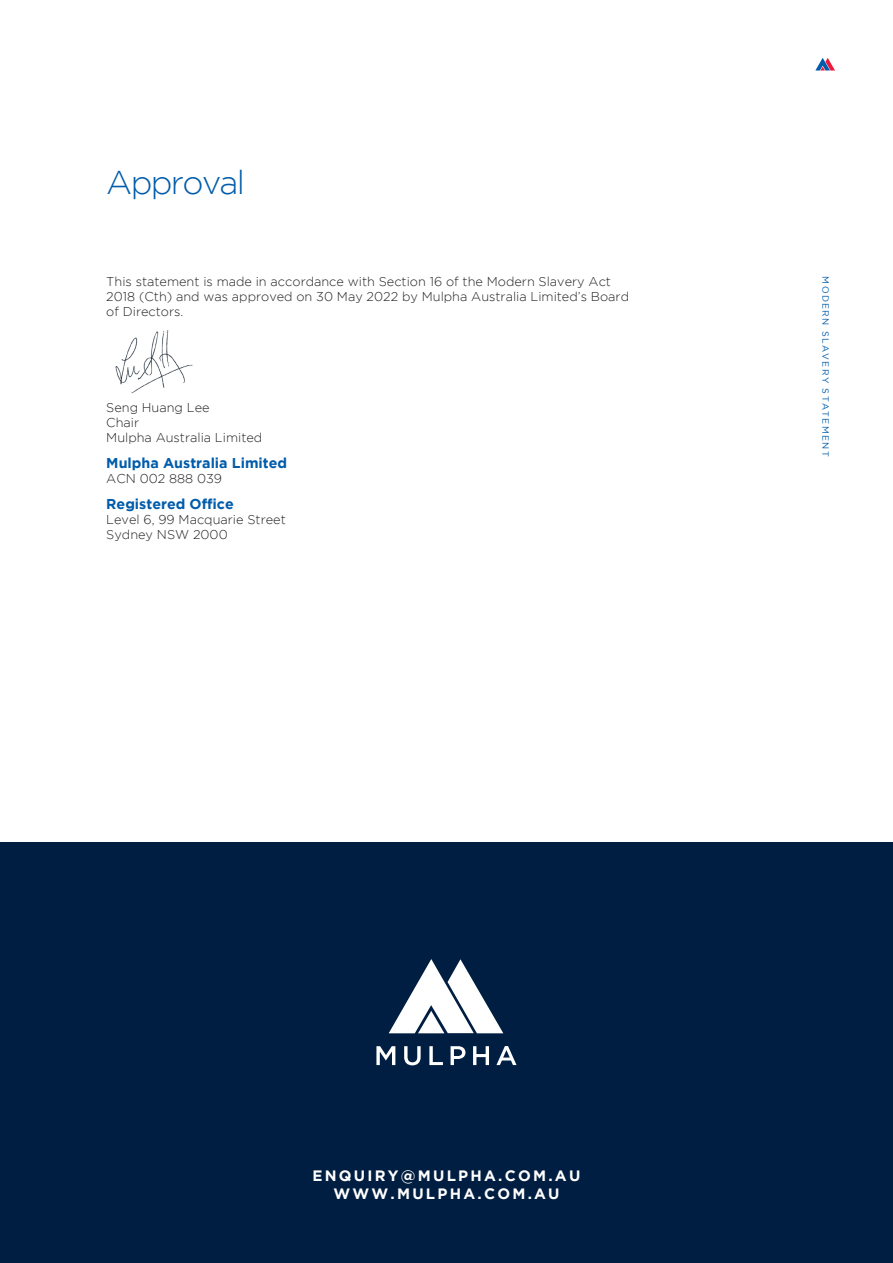
<style>
.page{position:relative;width:893px;height:1263px;background:#fff}
.page>*{position:absolute;margin:0;border:0;box-sizing:border-box;transform-origin:0 0}
.t1{font:300 33px "Gotham";letter-spacing:-.05em;color:#005cab}
.t2{font:700 15px "Gotham";letter-spacing:.15em;color:#fff}
.body{font:700 14.25px "Gotham";color:#005cab}
.body_bold{font:700 14.25px "Gotham";color:#005cab}
.body-2{font:300 12.75px/15.3px "Gotham";color:#231f20}
.t3{font:9px "Gotham";letter-spacing:.15em;color:#005cab}
</style>
<div class="page">
<svg style="left:815px;top:58px;width:20px;height:13px"></svg>
<div style="left:0;top:842px;width:893px;height:421px;background:#001e41"></div>
<svg style="left:376px;top:1046px;width:19px;height:19px"></svg>
<svg style="left:404px;top:1046px;width:17px;height:19px"></svg>
<svg style="left:429px;top:1046px;width:14px;height:19px"></svg>
<svg style="left:451px;top:1046px;width:14px;height:19px"></svg>
<svg style="left:473px;top:1046px;width:16px;height:19px"></svg>
<svg style="left:496px;top:1046px;width:20px;height:19px"></svg>
<svg style="left:389px;top:959px;width:114px;height:74px"></svg>
<img style="left:115px;top:330px;width:78px;height:64px">
<p class="t1" style="left:106px;top:165px;width:140px">Approval</p>
<p class="body-2" style="left:106px;top:273px;width:524px">This statement is made in accordance with Section 16 of the Modern Slavery Act<br>2018 (Cth) and was approved on 30 May 2022 by Mulpha Australia Limited’s Board of Directors.</p>
<p class="body-2" style="left:106px;top:399px;width:157px">Seng Huang Lee<br>Chair<br>Mulpha Australia Limited</p>
<p class="body" style="left:106px;top:454px;width:182px">Mulpha Australia Limited</p>
<p class="body-2" style="left:106px;top:471px;width:117px">ACN 002 888 039</p>
<p class="body_bold" style="left:106px;top:495px;width:129px">Registered Office</p>
<p class="body-2" style="left:106px;top:512px;width:181px">Level 6, 99 Macquarie Street<br>Sydney NSW 2000</p>
<p class="t3" style="left:831px;top:276px;width:182px;rotate:90deg">MODERN SLAVERY STATEMENT</p>
<p class="t2" style="left:313px;top:1167px;width:269px">ENQUIRY@MULPHA.COM.AU</p>
<p class="t2" style="left:333px;top:1185px;width:228px">WWW.MULPHA.COM.AU</p>
</div>
